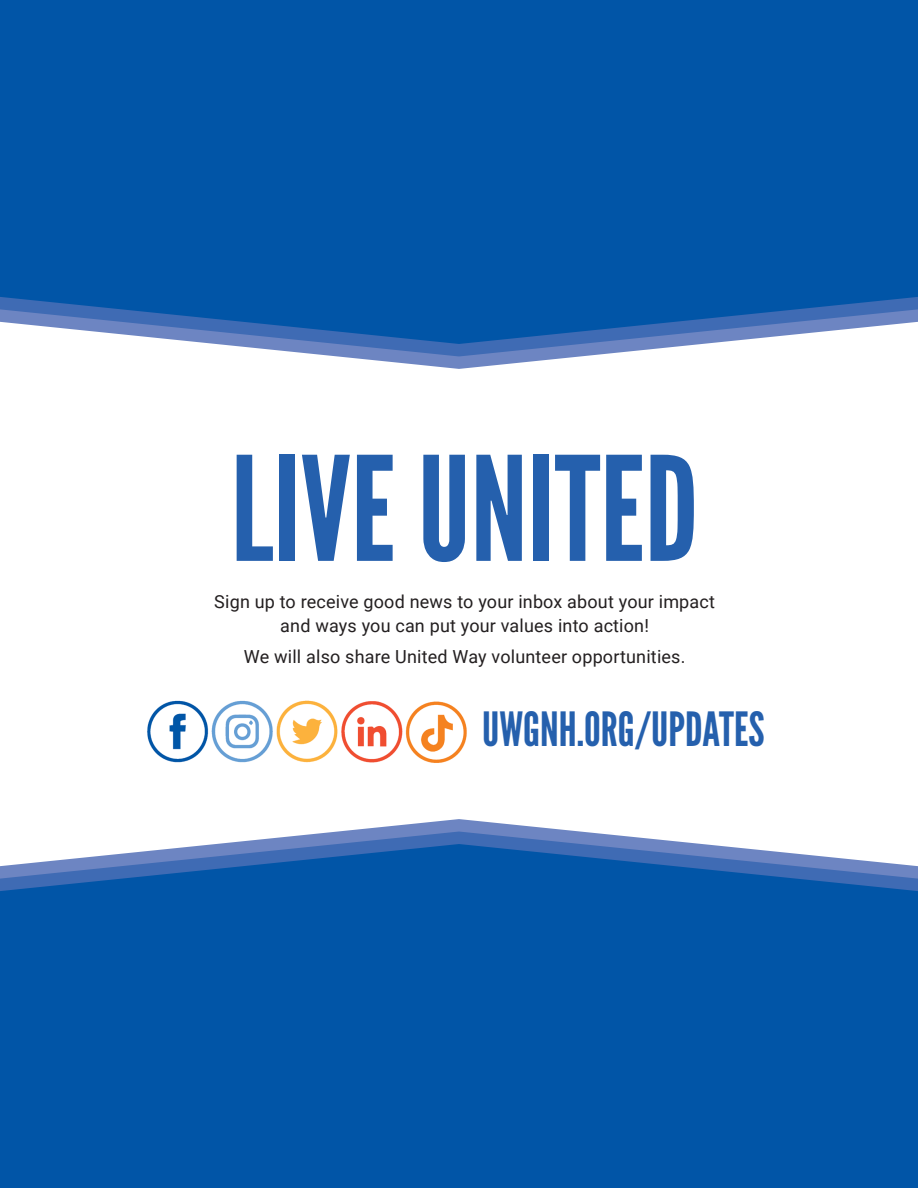
<style>
.page{position:relative;width:918px;height:1188px;background:#fff}
.page>*{position:absolute;margin:0;border:0;box-sizing:border-box;transform-origin:0 0}
.t1{font:144.45px "League Gothic";color:#2560ad}
.t2{font:47.1px "League Gothic";color:#2560ad}
.t3{font:18px/24px "Roboto";letter-spacing:.01em;color:#231f20;text-align:center}
</style>
<div class="page">
<img style="left:147px;top:700px;width:320px;height:63px">
<svg style="left:334px;top:356px;width:250px;height:13px"></svg>
<svg style="left:217px;top:344px;width:484px;height:12px;fill:#6d85c2"></svg>
<div style="left:0;top:0;width:918px;height:287px;background:#0155a7"></div>
<svg style="left:0;top:287px;width:918px;height:57px;fill:#0155a7"></svg>
<svg style="left:334px;top:819px;width:250px;height:13px"></svg>
<svg style="left:217px;top:832px;width:484px;height:12px;fill:#6d85c2"></svg>
<div style="left:0;top:901px;width:918px;height:287px;background:#0155a7"></div>
<svg style="left:0;top:844px;width:918px;height:57px;fill:#0155a7"></svg>
<p class="t1" style="left:231px;top:423px;width:469px">LIVE UNITED</p>
<p class="t3" style="left:214px;top:589px;width:502px">Sign up to receive good news to your inbox about your impact and ways you can put your values into action!</p>
<p class="t3" style="left:244px;top:643px;width:443px">We will also share United Way volunteer opportunities.</p>
<p class="t2" style="left:482px;top:701px;width:284px">UWGNH.ORG/UPDATES</p>
</div>
